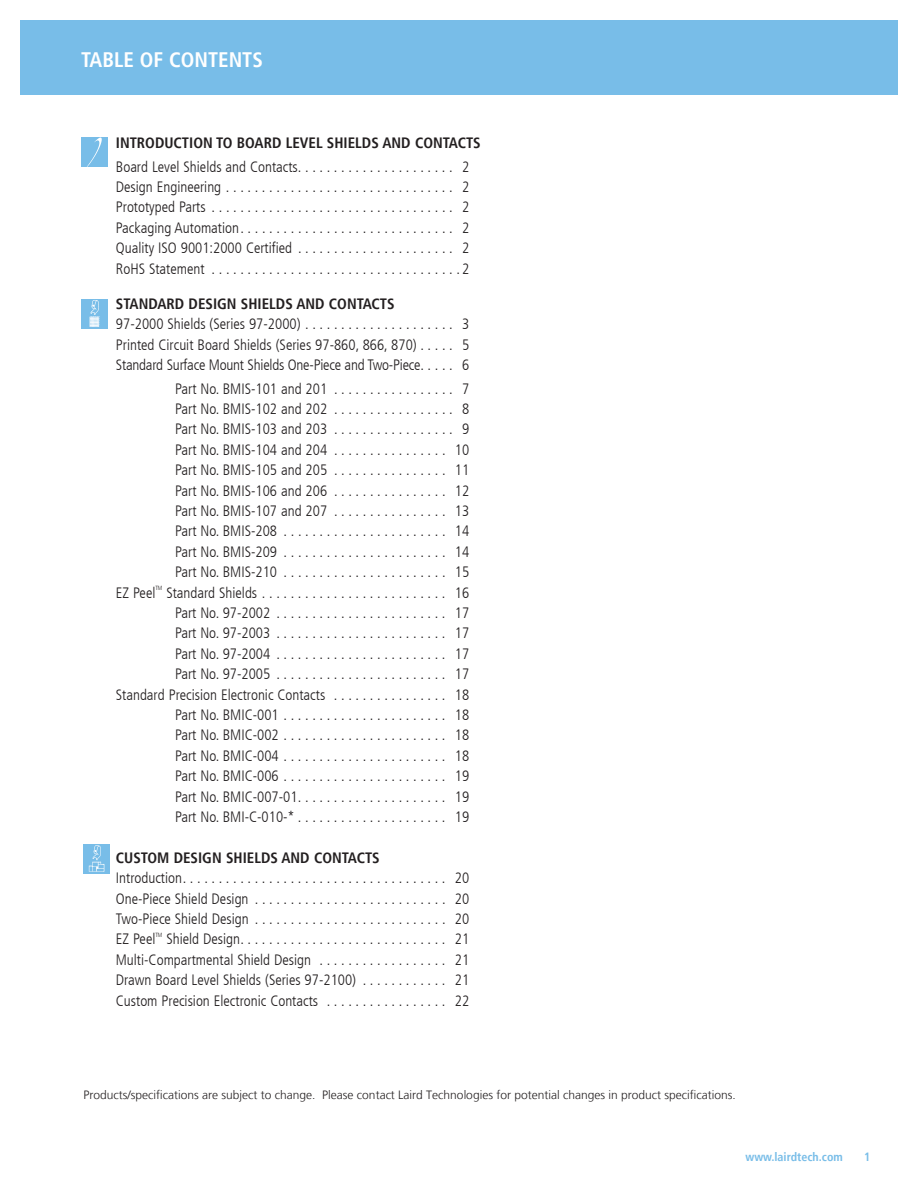
<style>
.page{position:relative;width:918px;height:1188px;background:#fff}
.page>*{position:absolute;margin:0;border:0;box-sizing:border-box;transform-origin:0 0}
.t1{font:700 condensed 21px "Frutiger LT";color:#fff}
.t2{font:300 condensed 15px/20.4px "Frutiger LT";color:#231f20;text-align:justify}
.t3{font:700 condensed 15px "Frutiger LT";color:#231f20}
.t4{font:300 12px "Frutiger LT";color:#231f20}
.t5{font:700 condensed 12px "Frutiger LT";color:#78bde8}
.t6{font:300 condensed 6px "Frutiger LT";color:#231f20}
</style>
<div class="page">
<div style="left:81px;top:137px;width:27px;height:30px;background:#78bde8"></div>
<img style="left:87px;top:138px;width:15px;height:29px">
<svg style="left:81px;top:299px;width:27px;height:30px"></svg>
<img style="left:90px;top:300px;width:9px;height:15px">
<svg style="left:83px;top:844px;width:27px;height:30px"></svg>
<img style="left:92px;top:845px;width:9px;height:15px">
<div style="left:20px;top:20px;width:878px;height:74px;background:#78bde8"></div>
<h1 class="t1" style="left:81px;top:51px;width:183px">TABLE OF CONTENTS</h1>
<p class="t3" style="left:116px;top:137px;width:366px">INTRODUCTION TO BOARD LEVEL SHIELDS AND CONTACTS</p>
<p class="t2" style="left:116px;top:157px;width:355px">Board Level Shields and Contacts . . . . . . . . . . . . . . . . . . . . . . 2<br>Design Engineering ................................ 2<br>Prototyped Parts . . . . . . . . . . . . . . . . . . . . . . . . . . . . . . . . . . 2<br>Packaging Automation . . . . . . . . . . . . . . . . . . . . . . . . . . . . . . 2<br>Quality ISO 9001:2000 Certified . . . . . . . . . . . . . . . . . . . . . . 2<br>RoHS Statement . . . . . . . . . . . . . . . . . . . . . . . . . . . . . . . . . . . 2</p>
<p class="t3" style="left:116px;top:297px;width:280px">STANDARD DESIGN SHIELDS AND CONTACTS</p>
<p class="t2" style="left:116px;top:315px;width:355px">97-2000 Shields (Series 97-2000) . . . . . . . . . . . . . . . . . . . . . 3<br>Printed Circuit Board Shields (Series 97-860, 866, 870) . . . . . 5<br>Standard Surface Mount Shields One-Piece and Two-Piece . . . . . 6</p>
<p class="t2" style="left:175px;top:379px;width:296px">Part No . BMIS-101 and 201 . . . . . . . . . . . . . . . . . 7<br>Part No . BMIS-102 and 202 . . . . . . . . . . . . . . . . . 8<br>Part No . BMIS-103 and 203 . . . . . . . . . . . . . . . . . 9<br>Part No . BMIS-104 and 204 . . . . . . . . . . . . . . . . 10<br>Part No . BMIS-105 and 205 . . . . . . . . . . . . . . . . 11<br>Part No . BMIS-106 and 206 . . . . . . . . . . . . . . . . 12<br>Part No . BMIS-107 and 207 . . . . . . . . . . . . . . . . 13<br>Part No . BMIS-208 . . . . . . . . . . . . . . . . . . . . . . . 14<br>Part No . BMIS-209 . . . . . . . . . . . . . . . . . . . . . . . 14<br>Part No . BMIS-210 . . . . . . . . . . . . . . . . . . . . . . . 15</p>
<p class="t2" style="left:116px;top:583px;width:41px">EZ Peel</p>
<p class="t6" style="left:155px;top:586px;width:8px">TM</p>
<p class="t2" style="left:116px;top:583px;width:355px;text-align:right">Standard Shields .......................... 16<br>Part No . 97-2002 . . . . . . . . . . . . . . . . . . . . . . . . 17<br>Part No . 97-2003 . . . . . . . . . . . . . . . . . . . . . . . . 17<br>Part No . 97-2004 . . . . . . . . . . . . . . . . . . . . . . . . 17<br>Part No . 97-2005 . . . . . . . . . . . . . . . . . . . . . . . . 17<br>Standard Precision Electronic Contacts . . . . . . . . . . . . . . . . 18<br>Part No . BMIC-001 ....................... 18<br>Part No . BMIC-002 ....................... 18<br>Part No . BMIC-004 ....................... 18<br>Part No . BMIC-006 ....................... 19<br>Part No . BMIC-007-01 . . . . . . . . . . . . . . . . . . . . . 19<br>Part No . BMI-C-010-* . . . . . . . . . . . . . . . . . . . . . 19</p>
<p class="t3" style="left:116px;top:851px;width:265px">CUSTOM DESIGN SHIELDS AND CONTACTS</p>
<p class="t2" style="left:116px;top:869px;width:355px">Introduction . . . . . . . . . . . . . . . . . . . . . . . . . . . . . . . . . . . . . 20<br>One-Piece Shield Design . . . . . . . . . . . . . . . . . . . . . . . . . . . 20<br>Two-Piece Shield Design . . . . . . . . . . . . . . . . . . . . . . . . . . . 20<br>EZ Peel</p>
<p class="t6" style="left:155px;top:933px;width:8px">TM</p>
<p class="t2" style="left:116px;top:930px;width:355px;text-indent:50px">Shield Design . . . . . . . . . . . . . . . . . . . . . . . . . . . . . 21<br>Multi-Compartmental Shield Design . . . . . . . . . . . . . . . . . . 21<br>Drawn Board Level Shields (Series 97-2100) . . . . . . . . . . . . 21<br>Custom Precision Electronic Contacts . . . . . . . . . . . . . . . . . 22</p>
<p class="t4" style="left:84px;top:1089px;width:654px">Products/specifications are subject to change. Please contact Laird Technologies for potential changes in product specifications.</p>
<p class="t5" style="left:746px;top:1152px;width:99px">www.lairdtech.com</p>
<p class="t5" style="left:864px;top:1152px;width:8px">1</p>
</div>
